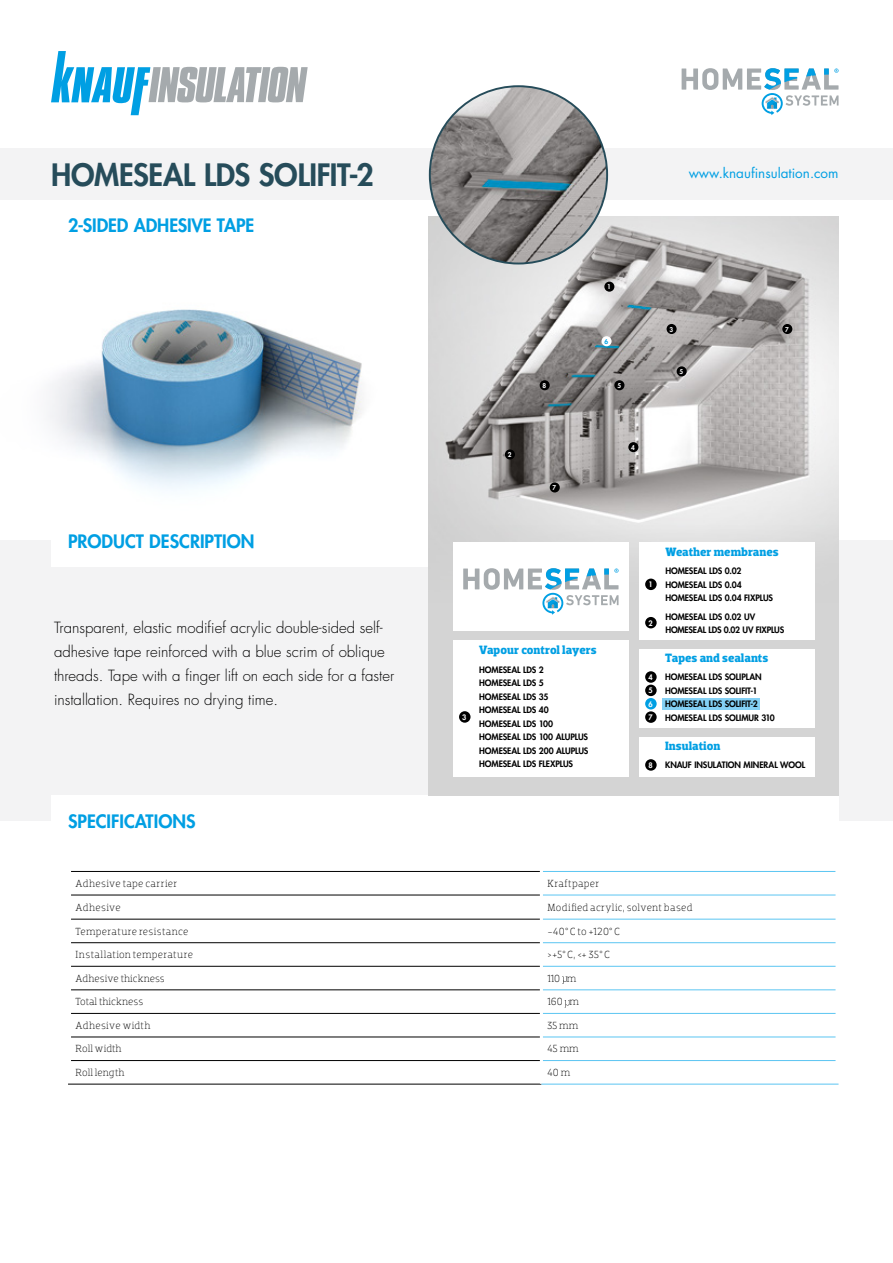
<style>
.page{position:relative;width:893px;height:1263px;background:#fff}
.page>*{position:absolute;margin:0;border:0;box-sizing:border-box;transform-origin:0 0}
.t1{font:800 30px "Futura Std";letter-spacing:-.01em;color:#264c5a}
.t2{font:800 18px "Futura Std";color:#009fe3}
.t3{font:300 15px/24px "Futura Std";color:#000}
.t4{font:13.5px "Futura Std";color:#009fe3}
.t5{font:700 12.3px "Dobra Slab";color:#009fe3}
.t6{font:300 10.5px "Dobra Slab";letter-spacing:.025em;color:#000}
.t7{font:300 10.5px "Dobra Slab";color:#000}
.t8{font:800 8.55px/13.5px "Futura Std";letter-spacing:-.01em;color:#000}
.t9{font:800 7.35px/13.4px "Futura Std";color:#fff;text-align:justify}
.t10{font:800 6.45px "Futura Std";color:#fff}
.t11{font:800 6.45px "Futura Std";color:#009fe3}
</style>
<div class="page">
<div style="left:0;top:541px;width:893px;height:280px;background:#f3f3f4"></div>
<div style="left:51px;top:515px;width:787px;height:51px;background:#fff"></div>
<div style="left:51px;top:796px;width:787px;height:51px;background:#fff"></div>
<div style="left:0;top:149px;width:893px;height:51px;background:#f3f3f4"></div>
<svg style="left:682px;top:68px;width:156px;height:47px"></svg>
<img style="left:48px;top:309px;width:314px;height:181px">
<hr style="left:71px;top:871px;width:469px;height:1px;background:#000">
<hr style="left:71px;top:895px;width:469px;height:1px;background:#000">
<hr style="left:71px;top:919px;width:469px;height:1px;background:#000">
<hr style="left:71px;top:942px;width:469px;height:1px;background:#000">
<hr style="left:71px;top:966px;width:469px;height:1px;background:#000">
<hr style="left:71px;top:989px;width:469px;height:1px;background:#000">
<hr style="left:71px;top:1013px;width:469px;height:1px;background:#000">
<hr style="left:71px;top:1036px;width:469px;height:1px;background:#000">
<hr style="left:71px;top:1060px;width:469px;height:1px;background:#000">
<hr style="left:68px;top:1084px;width:473px;height:1px;background:#000">
<hr style="left:543px;top:871px;width:292px;height:1px;background:#5bc5f2">
<hr style="left:543px;top:895px;width:292px;height:1px;background:#5bc5f2">
<hr style="left:543px;top:919px;width:292px;height:1px;background:#5bc5f2">
<hr style="left:543px;top:942px;width:292px;height:1px;background:#5bc5f2">
<hr style="left:543px;top:966px;width:292px;height:1px;background:#5bc5f2">
<hr style="left:543px;top:989px;width:292px;height:1px;background:#5bc5f2">
<hr style="left:543px;top:1013px;width:292px;height:1px;background:#5bc5f2">
<hr style="left:543px;top:1036px;width:292px;height:1px;background:#5bc5f2">
<hr style="left:543px;top:1060px;width:292px;height:1px;background:#5bc5f2">
<hr style="left:541px;top:1084px;width:297px;height:1px;background:#5bc5f2">
<svg style="left:562px;top:976px;width:5px;height:8px"></svg>
<svg style="left:565px;top:1000px;width:4px;height:7px"></svg>
<svg style="left:51px;top:51px;width:257px;height:64px"></svg>
<div style="left:428px;top:217px;width:410px;height:579px;background:#d4d4d4"></div>
<img style="left:439px;top:217px;width:399px;height:327px">
<div style="left:604px;top:282px;width:10px;height:10px;background:#000;border-radius:50%"></div>
<div style="left:601px;top:336px;width:11px;height:10px;background:#fff;border-radius:50%"></div>
<div style="left:540px;top:380px;width:10px;height:10px;background:#000;border-radius:50%"></div>
<div style="left:614px;top:380px;width:10px;height:10px;background:#000;border-radius:50%"></div>
<div style="left:667px;top:324px;width:10px;height:10px;background:#000;border-radius:50%"></div>
<div style="left:505px;top:449px;width:10px;height:10px;background:#000;border-radius:50%"></div>
<div style="left:677px;top:366px;width:10px;height:10px;background:#000;border-radius:50%"></div>
<div style="left:550px;top:482px;width:10px;height:10px;background:#000;border-radius:50%"></div>
<div style="left:782px;top:324px;width:10px;height:10px;background:#000;border-radius:50%"></div>
<div style="left:628px;top:442px;width:10px;height:10px;background:#000;border-radius:50%"></div>
<div style="left:453px;top:543px;width:176px;height:88px;background:#fff"></div>
<svg style="left:463px;top:568px;width:156px;height:47px"></svg>
<div style="left:639px;top:543px;width:176px;height:97px;background:#fff"></div>
<div style="left:645px;top:579px;width:12px;height:11px;background:#000;border-radius:50%"></div>
<div style="left:645px;top:617px;width:12px;height:11px;background:#000;border-radius:50%"></div>
<div style="left:453px;top:640px;width:176px;height:136px;background:#fff"></div>
<div style="left:459px;top:711px;width:11px;height:12px;background:#000;border-radius:50%"></div>
<div style="left:639px;top:649px;width:176px;height:78px;background:#fff"></div>
<div style="left:645px;top:671px;width:12px;height:12px;background:#000;border-radius:50%"></div>
<div style="left:645px;top:685px;width:12px;height:11px;background:#000;border-radius:50%"></div>
<div style="left:645px;top:698px;width:12px;height:11px;background:#009fe3;border-radius:50%"></div>
<div style="left:645px;top:711px;width:12px;height:12px;background:#000;border-radius:50%"></div>
<div style="left:639px;top:737px;width:176px;height:39px;background:#fff"></div>
<div style="left:645px;top:759px;width:12px;height:12px;background:#000;border-radius:50%"></div>
<div style="left:662px;top:698px;width:98px;height:12px;background:#83d0f5"></div>
<img style="left:430px;top:86px;width:177px;height:178px;border-radius:89px">
<h1 class="t1" style="left:51px;top:156px;width:324px">HOMESEAL LDS SOLIFIT-2</h1>
<h3 class="t4" style="left:689px;top:164px;width:151px">www.knaufinsulation.com</h3>
<h2 class="t2" style="left:68px;top:214px;width:188px">2-SIDED ADHESIVE TAPE</h2>
<h2 class="t2" style="left:68px;top:529px;width:188px">PRODUCT DESCRIPTION</h2>
<h3 class="t3" style="left:54px;top:616px;width:342px">Transparent, elastic modifief acrylic double-sided self&shy;adhesive tape reinforced with a blue scrim of oblique threads. Tape with a finger lift on each side for a faster installation. Requires no drying time.</h3>
<h2 class="t2" style="left:68px;top:810px;width:129px">SPECIFICATIONS</h2>
<p class="t10" style="left:508px;top:451px;width:5px">2</p>
<p class="t10" style="left:607px;top:283px;width:5px">1</p>
<p class="t11" style="left:604px;top:337px;width:5px">6</p>
<p class="t10" style="left:543px;top:381px;width:5px">8</p>
<p class="t10" style="left:617px;top:381px;width:5px">5</p>
<p class="t10" style="left:553px;top:484px;width:5px">7</p>
<p class="t10" style="left:631px;top:443px;width:5px">4</p>
<p class="t10" style="left:669px;top:325px;width:5px">3</p>
<p class="t10" style="left:679px;top:368px;width:5px">5</p>
<p class="t10" style="left:785px;top:325px;width:5px">7</p>
<p class="t9" style="left:462px;top:711px;width:6px">3</p>
<p class="t9" style="left:648px;top:578px;width:6px">1</p>
<p class="t9" style="left:648px;top:616px;width:6px">2</p>
<h3 class="t5" style="left:665px;top:544px;width:115px">Weather membranes</h3>
<p class="t8" style="left:665px;top:564px;width:109px">HOMESEAL LDS 0.02<br>HOMESEAL LDS 0.04<br>HOMESEAL LDS 0.04 FIXPLUS</p>
<p class="t8" style="left:665px;top:610px;width:120px">HOMESEAL LDS 0.02 UV<br>HOMESEAL LDS 0.02 UV FIXPLUS</p>
<h3 class="t5" style="left:479px;top:643px;width:119px">Vapour control layers</h3>
<p class="t8" style="left:479px;top:663px;width:111px">HOMESEAL LDS 2<br>HOMESEAL LDS 5<br>HOMESEAL LDS 35<br>HOMESEAL LDS 40<br>HOMESEAL LDS 100<br>HOMESEAL LDS 100 ALUPLUS<br>HOMESEAL LDS 200 ALUPLUS<br>HOMESEAL LDS FLEXPLUS</p>
<p class="t9" style="left:648px;top:671px;width:6px">4<br>5<br>6<br>7</p>
<h3 class="t5" style="left:665px;top:650px;width:105px">Tapes and sealants</h3>
<p class="t8" style="left:665px;top:670px;width:111px">HOMESEAL LDS SOLIPLAN<br>HOMESEAL LDS SOLIFIT-1<br>HOMESEAL LDS SOLIFIT-2<br>HOMESEAL LDS SOLIMUR 310</p>
<h3 class="t5" style="left:665px;top:739px;width:57px">Insulation</h3>
<p class="t9" style="left:648px;top:758px;width:6px">8</p>
<p class="t8" style="left:665px;top:758px;width:142px">KNAUF INSULATION MINERAL WOOL</p>
<p class="t6" style="left:76px;top:877px;width:103px">Adhesive tape carrier</p>
<p class="t6" style="left:547px;top:877px;width:54px">Kraftpaper</p>
<p class="t6" style="left:76px;top:901px;width:47px">Adhesive</p>
<p class="t6" style="left:547px;top:901px;width:147px">Modified acrylic, solvent based</p>
<p class="t6" style="left:76px;top:925px;width:114px">Temperature resistance</p>
<p class="t6" style="left:547px;top:925px;width:74px">-40° C to +120° C</p>
<p class="t6" style="left:76px;top:948px;width:119px">Installation temperature</p>
<p class="t6" style="left:547px;top:948px;width:64px">&gt;+5° C, &lt;+ 35° C</p>
<p class="t7" style="left:76px;top:972px;width:91px">Adhesive thickness</p>
<p class="t6" style="left:547px;top:972px;width:31px">110 m</p>
<p class="t7" style="left:76px;top:995px;width:69px">Total thickness</p>
<p class="t6" style="left:547px;top:995px;width:33px">160 m</p>
<p class="t6" style="left:76px;top:1019px;width:77px">Adhesive width</p>
<p class="t6" style="left:547px;top:1019px;width:32px">35 mm</p>
<p class="t7" style="left:76px;top:1043px;width:48px">Roll width</p>
<p class="t6" style="left:547px;top:1043px;width:33px">45 mm</p>
<p class="t7" style="left:76px;top:1066px;width:51px">Roll length</p>
<p class="t6" style="left:547px;top:1066px;width:24px">40 m</p>
</div>
